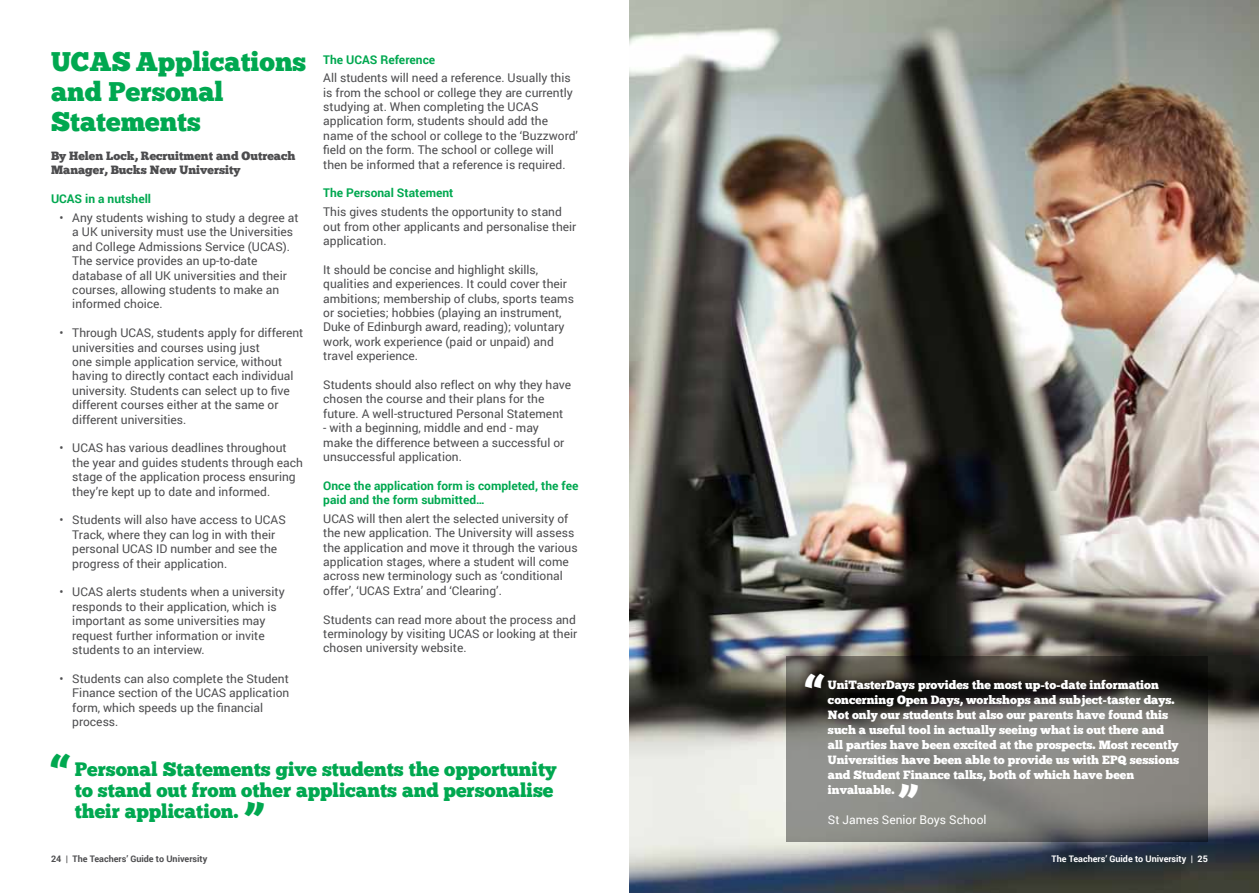
<style>
.page{position:relative;width:1259px;height:893px;background:#fff}
.page>*{position:absolute;margin:0;border:0;box-sizing:border-box;transform-origin:0 0}
.t1{font:37.5px "Chunk Five";color:#fff}
.t2{font:37.5px "Chunk Five";color:#00a850}
.t3{font:27px/30px "Chunk Five";color:#00a850}
.t4{font:19.5px/21px "Chunk Five";color:#00a850}
.t5{font:12px/14.4px "Roboto";color:#4d4d4f}
.t6{font:12px/15px "Chunk Five";color:#fff}
.t7{font:700 12px/14.4px "Roboto";color:#00a850}
.t8{font:12px/14.4px "Chunk Five";color:#4d4d4f}
.t9{font:12px "Roboto";color:#fff}
.t10{font:700 9px "Roboto";color:#4d4d4f}
.t11{font:700 9px "Roboto";color:#fff}
.s1{font-size:37.5px}
</style>
<div class="page">
<img style="left:629px;top:0;width:630px;height:893px">
<svg style="left:787px;top:656px;width:421px;height:186px;background:#6a6965"></svg>
<h2 class="t3" style="left:51px;top:47px;width:257px">UCAS Applications and Personal<br>Statements</h2>
<p class="t8" style="left:51px;top:149px;width:246px">By Helen Lock, Recruitment and Outreach<br>Manager, Bucks New University</p>
<p class="t7" style="left:51px;top:191px;width:102px">UCAS in a nutshell</p>
<p class="t5" style="left:72px;top:210px;width:228px;text-indent:-13px">• Any students wishing to study a degree at a UK university must use the Universities and College Admissions Service (UCAS).<br>The service provides an up-to-date database of all UK universities and their courses, allowing students to make an informed choice.</p>
<p class="t5" style="left:72px;top:325px;width:233px;text-indent:-13px">• Through UCAS, students apply for different universities and courses using just<br>one simple application service, without having to directly contact each individual university. Students can select up to five different courses either at the same or different universities.</p>
<p class="t5" style="left:72px;top:440px;width:232px;text-indent:-13px">• UCAS has various deadlines throughout the year and guides students through each stage of the application process ensuring they’re kept up to date and informed.</p>
<p class="t5" style="left:72px;top:512px;width:215px;text-indent:-13px">• Students will also have access to UCAS Track, where they can log in with their personal UCAS ID number and see the progress of their application.</p>
<p class="t5" style="left:72px;top:584px;width:214px;text-indent:-13px">• UCAS alerts students when a university responds to their application, which is important as some universities may request further information or invite students to an interview.</p>
<p class="t5" style="left:72px;top:671px;width:219px;text-indent:-13px">• Students can also complete the Student<br>Finance section of the UCAS application form, which speeds up the financial process.</p>
<p class="t7" style="left:323px;top:52px;width:113px">The UCAS Reference</p>
<p class="t5" style="left:323px;top:70px;width:256px">All students will need a reference. Usually this is from the school or college they are currently studying at. When completing the UCAS application form, students should add the name of the school or college to the ‘Buzzword’ field on the form. The school or college will then be informed that a reference is required.</p>
<p class="t7" style="left:323px;top:186px;width:132px">The Personal Statement</p>
<p class="t5" style="left:323px;top:204px;width:255px">This gives students the opportunity to stand out from other applicants and personalise their application.</p>
<p class="t5" style="left:323px;top:262px;width:252px">It should be concise and highlight skills, qualities and experiences. It could cover their ambitions; membership of clubs, sports teams or societies; hobbies (playing an instrument, Duke of Edinburgh award, reading); voluntary work, work experience (paid or unpaid) and travel experience.</p>
<p class="t5" style="left:323px;top:377px;width:249px">Students should also reflect on why they have chosen the course and their plans for the future. A well-structured Personal Statement</p>
<p class="t5" style="left:323px;top:420px;width:243px">- with a beginning, middle and end - may make the difference between a successful or unsuccessful application.</p>
<p class="t7" style="left:323px;top:478px;width:257px">Once the application form is completed, the fee paid and the form submitted…</p>
<p class="t5" style="left:323px;top:511px;width:256px">UCAS will then alert the selected university of the new application. The University will assess the application and move it through the various application stages, where a student will come across new terminology such as ‘conditional offer’, ‘UCAS Extra’ and ‘Clearing’.</p>
<p class="t5" style="left:323px;top:612px;width:255px;text-align:justify">Students can read more about the process and terminology by visiting UCAS or looking at their chosen university website.</p>
<h1 class="t2" style="left:51px;top:747px;width:21px">“</h1>
<h3 class="t4" style="left:75px;top:758px;width:483px">Personal Statements give students the opportunity to stand out from other applicants and personalise their application. <span class="s1">”</span></h3>
<h1 class="t1" style="left:805px;top:666px;width:21px">“</h1>
<p class="t6" style="left:828px;top:677px;width:353px">UniTasterDays provides the most up-to-date information concerning Open Days, workshops and subject-taster days.<br>Not only our students but also our parents have found this such a useful tool in actually seeing what is out there and all parties have been excited at the prospects. Most recently Universities have been able to provide us with EPQ sessions and Student Finance talks, both of which have been invaluable.</p>
<p class="t9" style="left:828px;top:811px;width:160px">St James Senior Boys School</p>
<h1 class="t1" style="left:898px;top:776px;width:21px">”</h1>
<p class="t10" style="left:51px;top:852px;width:158px">24 | The Teachers’ Guide to University</p>
<p class="t11" style="left:1051px;top:852px;width:158px">The Teachers’ Guide to University | 25</p>
</div>
